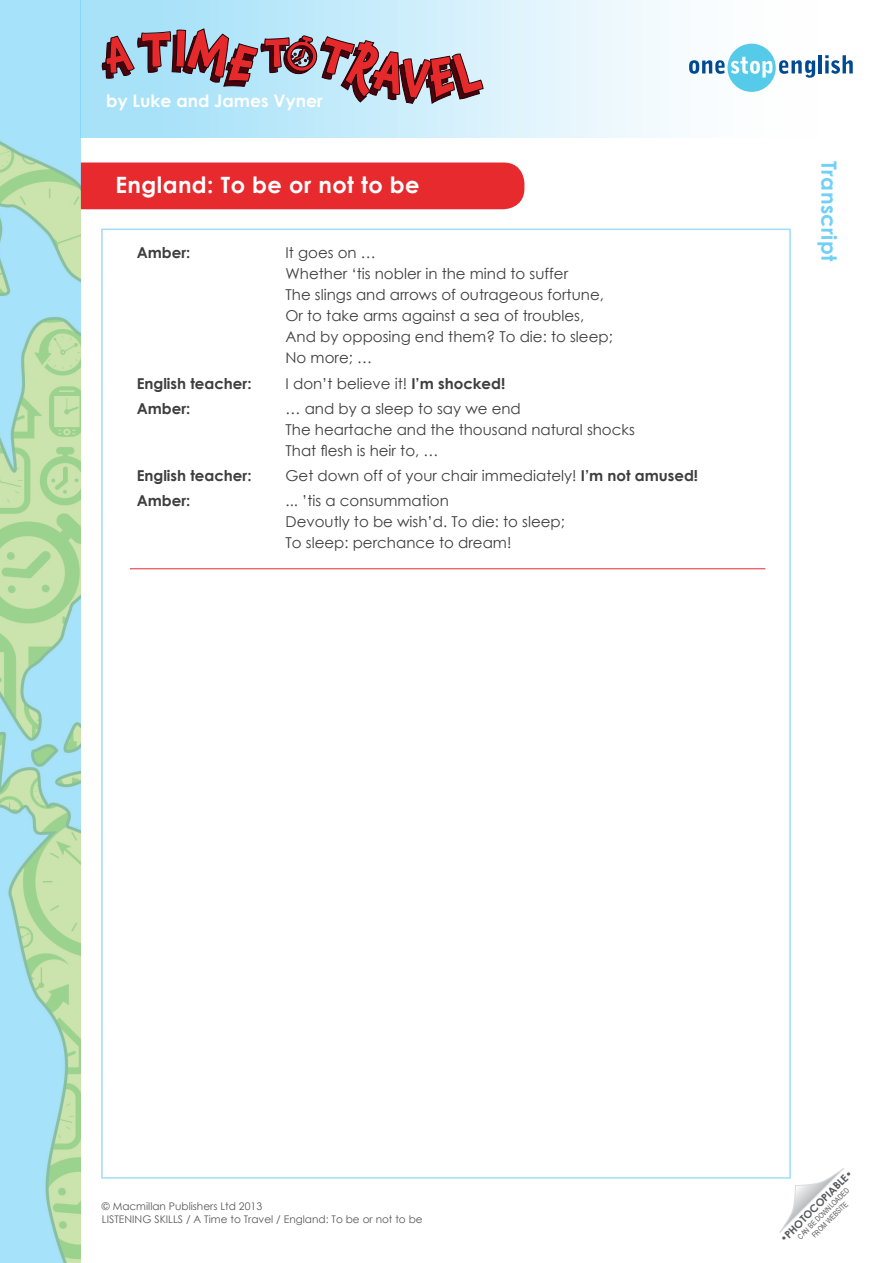
<style>
.page{position:relative;width:893px;height:1263px;background:#fff}
.page>*{position:absolute;margin:0;border:0;box-sizing:border-box;transform-origin:0 0}
.t1{font:700 22.5px "Century Gothic";letter-spacing:.02em;color:#fff}
.t2{font:700 21px "Century Gothic";letter-spacing:.02em;color:#70d0f6}
.t3{font:700 17.25px "Century Gothic";color:#fff}
.Transcript{font:15px/21px "Century Gothic";color:#3e3e3f}
.Transcript-2{font:700 15px "Century Gothic";color:#3e3e3f}
.t4{font:10.5px/13.5px "Century Gothic";color:#57585a}
.t5{font:700 10.5px "Century Gothic";color:#57585a}
.t6{font:7.5px/9px "Arial Narrow";color:#57585a;text-align:center}
.s1{font-weight:700}
.s2{font-weight:400}
</style>
<div class="page">
<svg style="left:779px;top:1168px;width:65px;height:65px"></svg>
<div style="left:81px;top:162px;width:443px;height:47px;background:#e62a2d"></div>
<img style="left:0;top:0;width:81px;height:1263px">
<div style="left:81px;top:0;width:812px;height:137px;background:linear-gradient(to right,#a2e0f9,#fff)"></div>
<svg style="left:689px;top:44px;width:126px;height:48px"></svg>
<hr style="left:818px;top:55px;width:4px;height:18px;background:#014990">
<svg style="left:825px;top:55px;width:28px;height:19px"></svg>
<hr style="left:130px;top:568px;width:635px;height:1px;background:#e62a2d">
<svg style="left:101px;top:27px;width:383px;height:77px;background:#a7c6d7"></svg>
<p class="t3" style="left:106px;top:88px;width:218px">by Luke and James Vyner</p>
<h1 class="t1" style="left:115px;top:168px;width:306px">England: To be or not to be</h1>
<p class="Transcript-2" style="left:137px;top:241px;width:55px">Amber:</p>
<p class="Transcript" style="left:285px;top:242px;width:329px">It goes on …<br>Whether ‘tis nobler in the mind to suffer<br>The slings and arrows of outrageous fortune,<br>Or to take arms against a sea of troubles,<br>And by opposing end them? To die: to sleep;<br>No more; …</p>
<p class="Transcript-2" style="left:137px;top:372px;width:116px">English teacher:</p>
<p class="Transcript" style="left:285px;top:372px;width:221px">I don’t believe it! <span class="s1">I’m shocked!</span></p>
<p class="Transcript-2" style="left:137px;top:397px;width:55px">Amber:</p>
<p class="Transcript" style="left:285px;top:398px;width:351px">… and by a sleep to say we end<br>The heartache and the thousand natural shocks<br>That flesh is heir to, …</p>
<p class="Transcript-2" style="left:137px;top:464px;width:116px">English teacher:</p>
<p class="Transcript" style="left:285px;top:465px;width:414px">Get down off of your chair immediately! <span class="s1">I’m not amused!</span></p>
<p class="Transcript-2" style="left:137px;top:489px;width:55px">Amber:</p>
<p class="Transcript" style="left:285px;top:490px;width:281px">... ’tis a consummation<br>Devoutly to be wish’d. To die: to sleep;<br>To sleep: perchance to dream!</p>
<p class="t2" style="left:845px;top:161px;width:102px;rotate:90deg">Transcript</p>
<p class="t4" style="left:102px;top:1199px;width:322px">© Macmillan Publishers Ltd 2013<br>LISTENING SKILLS / A Time to Travel / England: To be or not to be</p>
<p class="t5" style="left:776px;top:1235px;width:99px;rotate:-45deg"><span class="s2">•</span>PHOTOCOPIABLE<span class="s2">•</span></p>
<p class="t6" style="left:796px;top:1234px;width:71px;rotate:-45deg">CAN BE DOWNLOADED<br>FROM WEBSITE</p>
</div>
